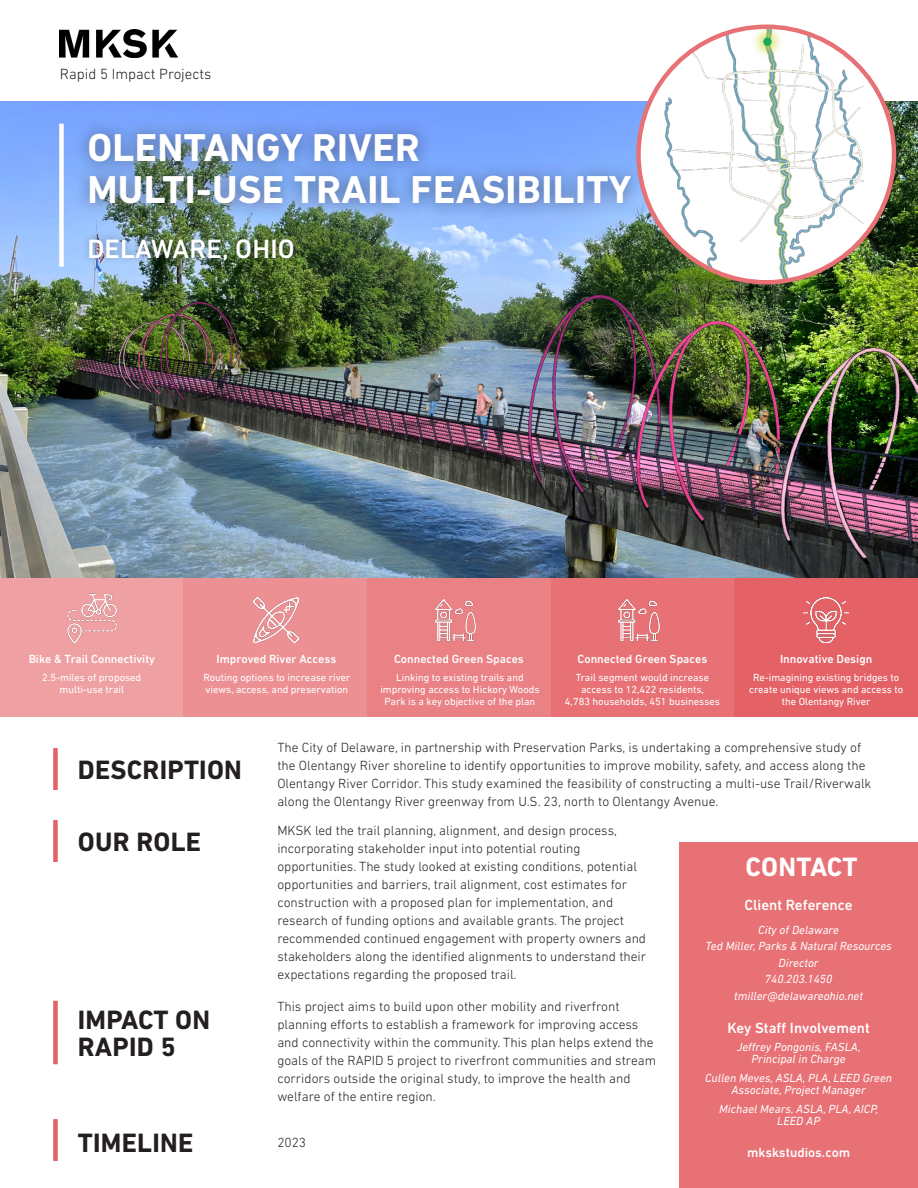
<style>
.page{position:relative;width:918px;height:1188px;background:#fff}
.page>*{position:absolute;margin:0;border:0;box-sizing:border-box;transform-origin:0 0}
.t1{font:700 39.6px/42px "DIN Next LT Pro";letter-spacing:.01em;color:#fff}
.t2{font:700 27px/27px "DIN Next LT Pro";letter-spacing:.01em;color:#231f20}
.t3{font:500 27px "DIN Next LT Pro";letter-spacing:.01em;color:#fff}
.t4{font:700 27px "DIN Next LT Pro";letter-spacing:.005em;color:#fff}
.t5{font:500 15px "DIN Next LT Pro";color:#fff}
.t6{font:300 15px "DIN Next LT Pro";color:#231f20}
.t7{font:300 13.5px/18px "DIN Next LT Pro";color:#231f20}
.t8{font:500 13.5px "DIN Next LT Pro";color:#fff}
.t9{font:italic 12px/12px "DIN Next LT Pro";color:#fff;text-align:center}
.t10{font:500 12px "DIN Next LT Pro";color:#fff}
.t11{font:10.5px/12px "DIN Next LT Pro";color:#fff;text-align:center}
</style>
<div class="page">
<div style="left:0;top:578px;width:184px;height:139px;background:#efa0a3"></div>
<div style="left:184px;top:578px;width:183px;height:139px;background:#ec9094"></div>
<div style="left:367px;top:578px;width:184px;height:139px;background:#e98185"></div>
<div style="left:551px;top:578px;width:183px;height:139px;background:#e77175"></div>
<div style="left:734px;top:578px;width:184px;height:139px;background:#e46166"></div>
<div style="left:53px;top:820px;width:5px;height:42px;background:#e46166"></div>
<div style="left:53px;top:1001px;width:5px;height:63px;background:#e46166"></div>
<div style="left:679px;top:842px;width:239px;height:346px;background:#e77175"></div>
<div style="left:53px;top:1119px;width:5px;height:42px;background:#e46166"></div>
<div style="left:53px;top:748px;width:5px;height:42px;background:#e46166"></div>
<img style="left:0;top:102px;width:918px;height:476px">
<img style="left:59px;top:29px;width:118px;height:29px">
<div style="left:59px;top:124px;width:5px;height:143px;background:#fff"></div>
<div style="left:74px;top:119px;width:570px;height:100px;background:#231f20;opacity:.51"></div>
<img style="left:651px;top:27px;width:231px;height:255px">
<svg style="left:639px;top:27px;width:255px;height:255px"></svg>
<div style="left:81px;top:231px;width:221px;height:37px;background:#231f20;opacity:.33"></div>
<img style="left:67px;top:593px;width:50px;height:51px">
<img style="left:617px;top:598px;width:43px;height:44px">
<div style="left:750px;top:24px;width:35px;height:35px;background:#cadb2f;opacity:.66"></div>
<div style="left:764px;top:39px;width:7px;height:6px;background:#1aa85c;border-radius:50%"></div>
<div style="left:763px;top:38px;width:9px;height:8px;border:2px solid #1aa85c;border-radius:50%"></div>
<img style="left:254px;top:597px;width:45px;height:45px">
<img style="left:434px;top:598px;width:42px;height:44px">
<img style="left:804px;top:597px;width:45px;height:45px">
<p class="t6" style="left:60px;top:65px;width:153px">Rapid 5 Impact Projects</p>
<p class="t1" style="left:87px;top:127px;width:545px">OLENTANGY RIVER<br>MULTI-USE TRAIL FEASIBILITY</p>
<p class="t3" style="left:87px;top:233px;width:209px">DELAWARE, OHIO</p>
<p class="t10" style="left:29px;top:652px;width:128px">Bike &amp; Trail Connectivity</p>
<p class="t11" style="left:42px;top:672px;width:100px">2.5-miles of proposed</p>
<p class="t11" style="left:60px;top:684px;width:66px">multi-use trail</p>
<p class="t10" style="left:217px;top:652px;width:121px">Improved River Access</p>
<p class="t10" style="left:394px;top:652px;width:131px">Connected Green Spaces</p>
<p class="t10" style="left:578px;top:652px;width:131px">Connected Green Spaces</p>
<p class="t10" style="left:780px;top:652px;width:94px">Innovative Design</p>
<p class="t11" style="left:203px;top:672px;width:149px;text-align:left">Routing options to increase river views, access, and preservation</p>
<p class="t11" style="left:396px;top:672px;width:129px">Linking to existing trails and</p>
<p class="t11" style="left:380px;top:684px;width:161px">improving access to Hickory Woods<br>Park is a key objective of the plan</p>
<p class="t11" style="left:576px;top:672px;width:135px">Trail segment would increase access to 12,422 residents,</p>
<p class="t11" style="left:565px;top:696px;width:157px">4,783 households, 451 businesses</p>
<p class="t11" style="left:749px;top:672px;width:156px">Re-imagining existing bridges to create unique views and access to the Olentangy River</p>
<p class="t2" style="left:78px;top:756px;width:166px">DESCRIPTION</p>
<p class="t2" style="left:78px;top:828px;width:125px">OUR ROLE</p>
<p class="t2" style="left:78px;top:1006px;width:134px">IMPACT ON<br>RAPID 5</p>
<p class="t2" style="left:78px;top:1129px;width:117px">TIMELINE</p>
<p class="t7" style="left:277px;top:738px;width:596px">The City of Delaware, in partnership with Preservation Parks, is undertaking a comprehensive study of the Olentangy River shoreline to identify opportunities to improve mobility, safety, and access along the Olentangy River Corridor. This study examined the feasibility of constructing a multi-use Trail/Riverwalk along the Olentangy River greenway from U.S. 23, north to Olentangy Avenue.</p>
<p class="t7" style="left:277px;top:822px;width:370px">MKSK led the trail planning, alignment, and design process, incorporating stakeholder input into potential routing opportunities. The study looked at existing conditions, potential opportunities and barriers, trail alignment, cost estimates for construction with a proposed plan for implementation, and research of funding options and available grants. The project recommended continued engagement with property owners and stakeholders along the identified alignments to understand their expectations regarding the proposed trail.</p>
<p class="t7" style="left:277px;top:998px;width:380px">This project aims to build upon other mobility and riverfront planning efforts to establish a framework for improving access and connectivity within the community. This plan helps extend the goals of the RAPID 5 project to riverfront communities and stream corridors outside the original study, to improve the health and welfare of the entire region.</p>
<p class="t4" style="left:745px;top:851px;width:113px">CONTACT</p>
<p class="t5" style="left:745px;top:897px;width:110px">Client Reference</p>
<p class="t9" style="left:758px;top:923px;width:82px">City of Delaware</p>
<p class="t9" style="left:705px;top:938px;width:188px;line-height:16.5px">Ted Miller, Parks &amp; Natural Resources<br>Director</p>
<p class="t9" style="left:765px;top:973px;width:69px">740.203.1450</p>
<p class="t9" style="left:734px;top:989px;width:130px">tmiller@delawareohio.net</p>
<p class="t5" style="left:727px;top:1019px;width:144px">Key Staff Involvement</p>
<p class="t9" style="left:737px;top:1041px;width:126px">Jeffrey Pongonis, FASLA,<br>Principal in Charge</p>
<p class="t9" style="left:705px;top:1072px;width:189px">Cullen Meves, ASLA, PLA, LEED Green<br>Associate, Project Manager</p>
<p class="t9" style="left:719px;top:1103px;width:161px">Michael Mears, ASLA, PLA, AICP,<br>LEED AP</p>
<p class="t7" style="left:277px;top:1133px;width:30px">2023</p>
<p class="t8" style="left:747px;top:1145px;width:105px">mkskstudios.com</p>
</div>
